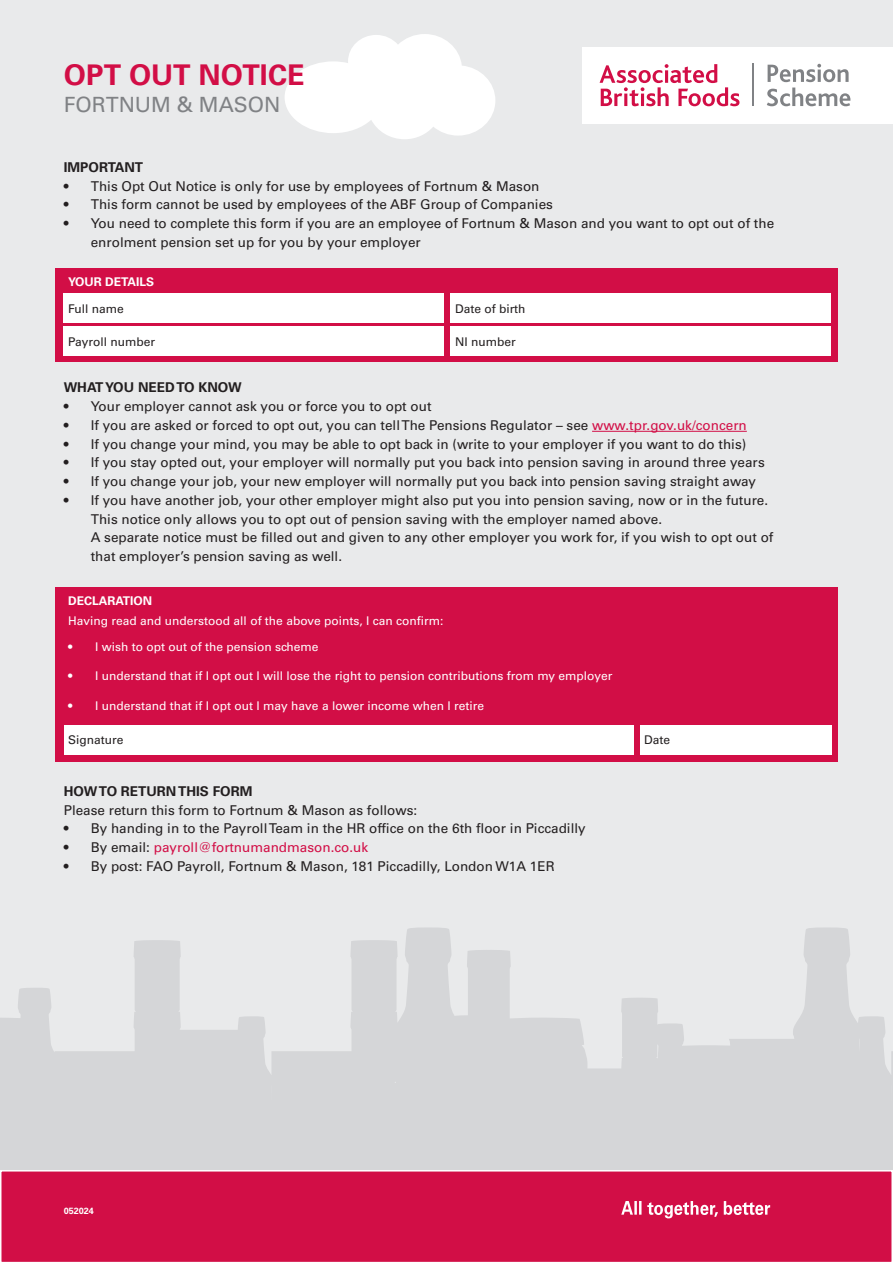
<style>
.page{position:relative;width:893px;height:1263px;background:#e9eaeb}
.page>*{position:absolute;margin:0;border:0;box-sizing:border-box;transform-origin:0 0}
.Page_Header_01{font:700 28.5px "Univers LT Std";letter-spacing:.005em;color:#d20e46}
.Page_Header_01-2{font:21px "Univers LT Std";color:#808285}
.t1{font:13.5px/18.8px "Univers LT Std";color:#231f20}
.t2{font:700 13.5px "Univers LT Std";color:#231f20}
.t3{font:13.5px "Univers LT Std";color:#d20e46}
.t4{font:12px "Univers LT Std";color:#fff}
.t5{font:12px "Univers LT Std";color:#231f20}
.t6{font:700 12px "Univers LT Std";color:#fff}
.t7{font:700 9px "Univers LT Std";color:#fff}
.s1{color:#d20e46}
.s2{color:#231f20}
</style>
<div class="page">
<svg style="left:285px;top:34px;width:210px;height:105px"></svg>
<div style="left:583px;top:47px;width:310px;height:76px;background:#fff"></div>
<svg style="left:600px;top:64px;width:139px;height:42px"></svg>
<svg style="left:768px;top:64px;width:81px;height:18px"></svg>
<svg style="left:767px;top:88px;width:83px;height:18px"></svg>
<hr style="left:752px;top:64px;width:2px;height:42px;background:#808285">
<div style="left:55px;top:268px;width:783px;height:93px;background:#d20e46"></div>
<div style="left:64px;top:293px;width:380px;height:30px;background:#fff"></div>
<div style="left:451px;top:293px;width:380px;height:30px;background:#fff"></div>
<div style="left:451px;top:326px;width:380px;height:30px;background:#fff"></div>
<div style="left:64px;top:326px;width:380px;height:30px;background:#fff"></div>
<hr style="left:592px;top:431px;width:155px;height:1px;background:#d20e46">
<div style="left:55px;top:587px;width:783px;height:174px;background:#d20e46"></div>
<div style="left:640px;top:725px;width:191px;height:30px;background:#fff"></div>
<div style="left:64px;top:725px;width:570px;height:30px;background:#fff"></div>
<svg style="left:0;top:927px;width:893px;height:243px;fill:#d5d6d8"></svg>
<div style="left:1px;top:1171px;width:891px;height:91px;background:#d20e46"></div>
<div style="left:0;top:1170px;width:893px;height:93px;border:2px solid #fff"></div>
<svg style="left:621px;top:1201px;width:149px;height:17px"></svg>
<p class="Page_Header_01" style="left:64px;top:59px;width:242px">OPT OUT NOTICE</p>
<p class="Page_Header_01-2" style="left:64px;top:93px;width:218px">FORTNUM &amp; MASON</p>
<p class="t2" style="left:64px;top:159px;width:81px">IMPORTANT</p>
<p class="t1" style="left:64px;top:177px;width:477px">• This Opt Out Notice is only for use by employees of Fortnum &amp; Mason</p>
<p class="t1" style="left:64px;top:195px;width:491px">• This form cannot be used by employees of the ABF Group of Companies</p>
<p class="t1" style="left:91px;top:214px;width:685px;text-indent:-27px">• You need to complete this form if you are an employee of Fortnum &amp; Mason and you want to opt out of the enrolment pension set up for you by your employer</p>
<p class="t6" style="left:68px;top:275px;width:87px">YOUR DETAILS</p>
<p class="t5" style="left:68px;top:301px;width:57px">Full name</p>
<p class="t5" style="left:455px;top:301px;width:72px">Date of birth</p>
<p class="t5" style="left:68px;top:334px;width:88px">Payroll number</p>
<p class="t5" style="left:455px;top:334px;width:62px">NI number</p>
<p class="t2" style="left:64px;top:380px;width:179px">WHAT YOU NEED TO KNOW</p>
<p class="t1" style="left:64px;top:397px;width:369px">• Your employer cannot ask you or force you to opt out</p>
<p class="t1" style="left:64px;top:416px;width:684px">• If you are asked or forced to opt out, you can tell The Pensions Regulator – see <span class="s1">www.tpr.gov.uk/concern</span></p>
<p class="t1" style="left:64px;top:435px;width:684px">• If you change your mind, you may be able to opt back in (write to your employer if you want to do this)</p>
<p class="t1" style="left:64px;top:453px;width:702px">• If you stay opted out, your employer will normally put you back into pension saving in around three years</p>
<p class="t1" style="left:64px;top:472px;width:694px">• If you change your job, your new employer will normally put you back into pension saving straight away</p>
<p class="t1" style="left:91px;top:491px;width:684px;text-indent:-27px">• If you have another job, your other employer might also put you into pension saving, now or in the future.<br>This notice only allows you to opt out of pension saving with the employer named above.<br>A separate notice must be filled out and given to any other employer you work for, if you wish to opt out of that employer’s pension saving as well.</p>
<p class="t6" style="left:68px;top:594px;width:86px">DECLARATION</p>
<p class="t4" style="left:68px;top:614px;width:377px">Having read and understood all of the above points, I can confirm:</p>
<p class="t4" style="left:68px;top:639px;width:252px">• I wish to opt out of the pension scheme</p>
<p class="t4" style="left:68px;top:669px;width:546px">• I understand that if I opt out I will lose the right to pension contributions from my employer</p>
<p class="t4" style="left:68px;top:699px;width:417px">• I understand that if I opt out I may have a lower income when I retire</p>
<p class="t5" style="left:68px;top:733px;width:57px">Signature</p>
<p class="t5" style="left:644px;top:733px;width:28px">Date</p>
<p class="t2" style="left:64px;top:783px;width:190px">HOW TO RETURN THIS FORM</p>
<p class="t1" style="left:64px;top:800px;width:355px">Please return this form to Fortnum &amp; Mason as follows:</p>
<p class="t1" style="left:64px;top:819px;width:523px">• By handing in to the Payroll Team in the HR office on the 6th floor in Piccadilly</p>
<p class="t3" style="left:64px;top:839px;width:306px"><span class="s2">• By email:</span> payroll@fortnumandmason.co.uk</p>
<p class="t1" style="left:64px;top:857px;width:492px">• By post: FAO Payroll, Fortnum &amp; Mason, 181 Piccadilly, London W1A 1ER</p>
<p class="t7" style="left:64px;top:1206px;width:32px">052024</p>
</div>
